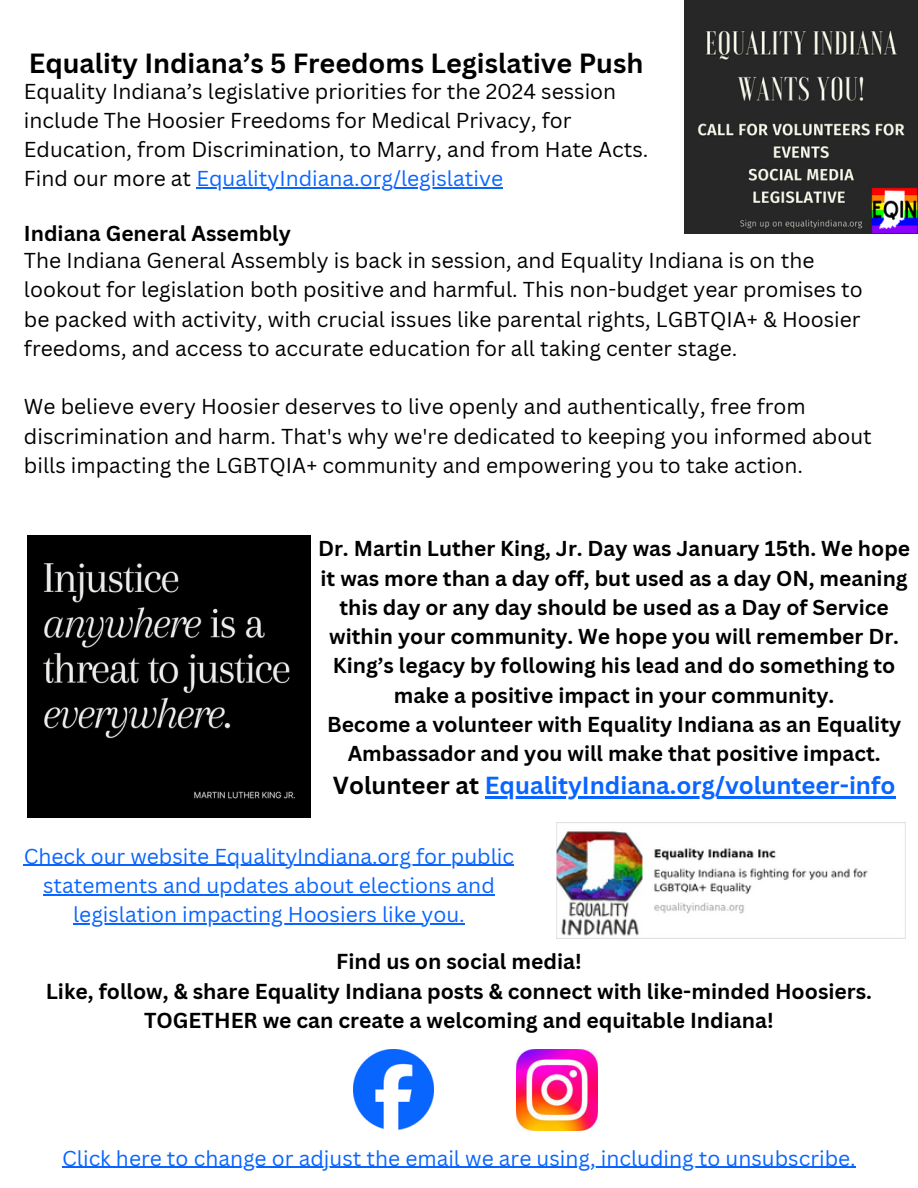
<style>
.page{position:relative;width:918px;height:1188px;background:#fff}
.page>*{position:absolute;margin:0;border:0;box-sizing:border-box;transform-origin:0 0}
.t1{font:700 27px "Canva Sans";color:#000}
.t2{font:700 24px "Canva Sans";color:#0965ff}
.t3{font:700 21.15px "Canva Sans";color:#000}
.t4{font:21px/29.2px "Canva Sans";color:#000}
.t5{font:700 21px/29.2px "Canva Sans";color:#000;text-align:center}
.t6{font:21px/29.2px "Canva Sans";color:#0965ff;text-align:center}
.s1{color:#0965ff}
.s2{color:#000}
</style>
<div class="page">
<img style="left:353px;top:1049px;width:80px;height:80px">
<img style="left:516px;top:1049px;width:81px;height:81px">
<img style="left:685px;top:1px;width:233px;height:233px">
<img style="left:557px;top:823px;width:349px;height:115px">
<img style="left:28px;top:535px;width:282px;height:282px">
<hr style="left:62px;top:1167px;width:794px;height:1px;background:#0965ff">
<hr style="left:196px;top:187px;width:307px;height:2px;background:#0965ff">
<hr style="left:24px;top:865px;width:490px;height:1px;background:#0965ff">
<hr style="left:43px;top:894px;width:452px;height:1px;background:#0965ff">
<hr style="left:73px;top:923px;width:392px;height:1px;background:#0965ff">
<hr style="left:485px;top:796px;width:410px;height:2px;background:#0965ff">
<p class="t1" style="left:29px;top:44px;width:616px">Equality Indiana’s 5 Freedoms Legislative Push</p>
<p class="t4" style="left:24px;top:76px;width:626px">Equality Indiana’s legislative priorities for the 2024 session include The Hoosier Freedoms for Medical Privacy, for Education, from Discrimination, to Marry, and from Hate Acts.<br>Find our more at <span class="s1">EqualityIndiana.org/legislative</span></p>
<p class="t5" style="left:24px;top:218px;width:268px">Indiana General Assembly</p>
<p class="t4" style="left:24px;top:245px;width:840px">The Indiana General Assembly is back in session, and Equality Indiana is on the lookout for legislation both positive and harmful. This non-budget year promises to be packed with activity, with crucial issues like parental rights, LGBTQIA+ &amp; Hoosier freedoms, and access to accurate education for all taking center stage.</p>
<p class="t4" style="left:24px;top:392px;width:849px">We believe every Hoosier deserves to live openly and authentically, free from discrimination and harm. That's why we're dedicated to keeping you informed about bills impacting the LGBTQIA+ community and empowering you to take action.</p>
<p class="t5" style="left:318px;top:534px;width:594px">Dr. Martin Luther King, Jr. Day was January 15th. We hope it was more than a day off, but used as a day ON, meaning this day or any day should be used as a Day of Service within your community. We hope you will remember Dr.<br>King’s legacy by following his lead and do something to make a positive impact in your community.</p>
<p class="t5" style="left:327px;top:709px;width:576px">Become a volunteer with Equality Indiana as an Equality<br>Ambassador and you will make that positive impact.</p>
<p class="t2" style="left:333px;top:768px;width:564px"><span class="s2">Volunteer at</span> EqualityIndiana.org/volunteer-info</p>
<p class="t6" style="left:24px;top:841px;width:492px">Check our website EqualityIndiana.org for public statements and updates about elections and legislation impacting Hoosiers like you.</p>
<p class="t3" style="left:336px;top:947px;width:247px">Find us on social media!</p>
<p class="t3" style="left:46px;top:976px;width:828px">Like, follow, &amp; share Equality Indiana posts &amp; connect with like-minded Hoosiers.</p>
<p class="t3" style="left:144px;top:1005px;width:631px">TOGETHER we can create a welcoming and equitable Indiana!</p>
<p class="t6" style="left:62px;top:1143px;width:795px">Click here to change or adjust the email we are using, including to unsubscribe.</p>
</div>
